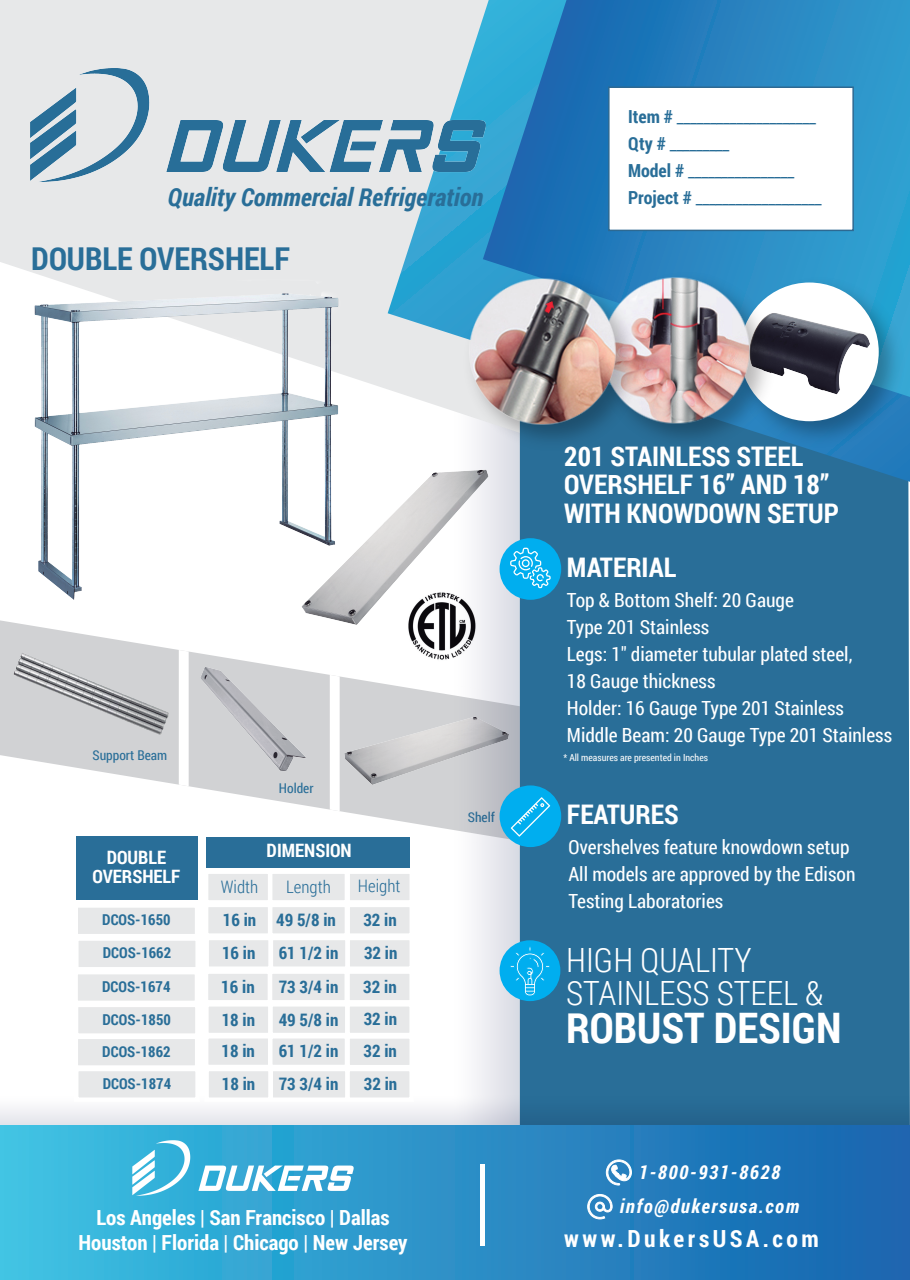
<style>
.page{position:relative;width:910px;height:1280px;background:#fff}
.page>*{position:absolute;margin:0;border:0;box-sizing:border-box;transform-origin:0 0}
.t1{font:700 42px "Roboto Condensed";color:#fff}
.t2{font:300 33.45px/32.5px "Roboto Condensed";color:#fff}
.t3{font:700 31.5px "Roboto Condensed";color:#296e98}
.t4{font:700 27px/28.5px "Roboto Condensed";color:#fff}
.t5{font:italic 700 24.9px "Roboto Condensed";color:#296e98}
.t6{font:700 23.55px "Roboto Condensed";letter-spacing:.15em;color:#fff}
.t7{font:700 20.85px/24.9px "Roboto Condensed";color:#fff;text-align:center}
.t8{font:19.5px/27px "Roboto Condensed";color:#fff}
.t9{font:italic 700 19.2px/33.9px "Roboto Condensed";letter-spacing:.08em;color:#fff;text-align:center}
.t10{font:700 18.45px/19.5px "Roboto Condensed";color:#fff;text-align:center}
.t11{font:18px/27px "Roboto Condensed";color:#296e98}
.t12{font:700 17.25px "Roboto Condensed";color:#296e98}
.t13{font:300 17.25px "Roboto Condensed";color:#296e98}
.t14{font:700 15px "Roboto Condensed";color:#296e98}
.t15{font:13.5px "Roboto Condensed";color:#296e98}
.t16{font:9.75px "Roboto Condensed";color:#fbfbfb}
.s1{font-weight:700}
</style>
<div class="page">
<svg style="left:0;top:620px;width:452px;height:221px"></svg>
<svg style="left:179px;top:650px;width:161px;height:161px"></svg>
<img style="left:342px;top:715px;width:110px;height:72px">
<img style="left:11px;top:651px;width:161px;height:87px">
<img style="left:197px;top:664px;width:112px;height:110px">
<img style="left:391px;top:628px;width:61px;height:46px">
<svg style="left:452px;top:482px;width:68px;height:613px"></svg>
<div style="left:0;top:0;width:388px;height:389px;background:#e7e8e9"></div>
<img style="left:12px;top:280px;width:349px;height:320px">
<div style="left:520px;top:482px;width:390px;height:613px;background:#296e98"></div>
<svg style="left:388px;top:0;width:522px;height:482px"></svg>
<svg style="left:483px;top:0;width:427px;height:270px"></svg>
<svg style="left:0;top:1095px;width:910px;height:31px"></svg>
<div style="left:0;top:1126px;width:910px;height:154px;background:linear-gradient(to right,#3dc1e3,#1862ae)"></div>
<hr style="left:481px;top:1163px;width:4px;height:82px;background:#fff">
<svg style="left:606px;top:1159px;width:26px;height:26px"></svg>
<svg style="left:587px;top:1194px;width:26px;height:26px"></svg>
<img style="left:126px;top:1131px;width:234px;height:74px">
<div style="left:608px;top:86px;width:246px;height:145px;background:#fff;border:2px solid #2d6992"></div>
<div style="left:76px;top:837px;width:122px;height:63px;background:#296e98"></div>
<div style="left:206px;top:837px;width:203px;height:30px;background:#296e98"></div>
<div style="left:73px;top:903px;width:126px;height:35px;background:#e7e8e9;border:4px solid #fff"></div>
<div style="left:204px;top:903px;width:68px;height:35px;background:#e7e8e9;border:4px solid #fff"></div>
<div style="left:268px;top:903px;width:81px;height:35px;background:#e7e8e9;border:4px solid #fff"></div>
<div style="left:345px;top:903px;width:69px;height:35px;background:#e7e8e9;border:4px solid #fff"></div>
<div style="left:204px;top:869px;width:68px;height:36px;background:#e7e8e9;border:4px solid #fff"></div>
<div style="left:268px;top:869px;width:81px;height:36px;background:#e7e8e9;border:4px solid #fff"></div>
<div style="left:345px;top:869px;width:69px;height:36px;background:#e7e8e9;border:4px solid #fff"></div>
<div style="left:74px;top:936px;width:126px;height:35px;background:#e7e8e9;border:4px solid #fff"></div>
<div style="left:204px;top:936px;width:69px;height:35px;background:#e7e8e9;border:4px solid #fff"></div>
<div style="left:269px;top:936px;width:81px;height:35px;background:#e7e8e9;border:4px solid #fff"></div>
<div style="left:345px;top:936px;width:69px;height:35px;background:#e7e8e9;border:4px solid #fff"></div>
<div style="left:73px;top:970px;width:126px;height:35px;background:#e7e8e9;border:4px solid #fff"></div>
<div style="left:204px;top:969px;width:68px;height:35px;background:#e7e8e9;border:4px solid #fff"></div>
<div style="left:268px;top:969px;width:81px;height:35px;background:#e7e8e9;border:4px solid #fff"></div>
<div style="left:345px;top:969px;width:69px;height:35px;background:#e7e8e9;border:4px solid #fff"></div>
<div style="left:74px;top:1003px;width:126px;height:35px;background:#e7e8e9;border:4px solid #fff"></div>
<div style="left:204px;top:1002px;width:69px;height:35px;background:#e7e8e9;border:4px solid #fff"></div>
<div style="left:268px;top:1002px;width:81px;height:35px;background:#e7e8e9;border:4px solid #fff"></div>
<div style="left:345px;top:1002px;width:69px;height:35px;background:#e7e8e9;border:4px solid #fff"></div>
<div style="left:74px;top:1034px;width:125px;height:36px;background:#e7e8e9;border:4px solid #fff"></div>
<div style="left:204px;top:1034px;width:68px;height:35px;background:#e7e8e9;border:4px solid #fff"></div>
<div style="left:268px;top:1034px;width:81px;height:35px;background:#e7e8e9;border:4px solid #fff"></div>
<div style="left:345px;top:1034px;width:69px;height:35px;background:#e7e8e9;border:4px solid #fff"></div>
<div style="left:74px;top:1067px;width:126px;height:35px;background:#e7e8e9;border:4px solid #fff"></div>
<div style="left:204px;top:1067px;width:69px;height:35px;background:#e7e8e9;border:4px solid #fff"></div>
<div style="left:269px;top:1067px;width:81px;height:35px;background:#e7e8e9;border:4px solid #fff"></div>
<div style="left:345px;top:1067px;width:69px;height:35px;background:#e7e8e9;border:4px solid #fff"></div>
<div style="left:500px;top:538px;width:61px;height:62px;background:#00aeef;border-radius:50%"></div>
<svg style="left:510px;top:548px;width:41px;height:40px"></svg>
<div style="left:500px;top:940px;width:60px;height:61px;background:#00aeef;border-radius:50%"></div>
<svg style="left:510px;top:946px;width:40px;height:50px"></svg>
<div style="left:500px;top:785px;width:61px;height:62px;background:#00aeef;border-radius:50%"></div>
<svg style="left:511px;top:797px;width:39px;height:40px"></svg>
<img style="left:16px;top:48px;width:484px;height:154px">
<img style="left:782px;top:270px;width:128px;height:184px">
<div style="left:740px;top:282px;width:139px;height:139px;background:#fff;border-radius:50%"></div>
<img style="left:782px;top:312px;width:89px;height:83px">
<img style="left:591px;top:265px;width:191px;height:191px">
<img style="left:649px;top:270px;width:111px;height:160px">
<img style="left:457px;top:267px;width:192px;height:190px">
<img style="left:460px;top:274px;width:164px;height:156px">
<img style="left:298px;top:466px;width:194px;height:162px">
<p class="t5" style="left:168px;top:180px;width:317px">Quality Commercial Refrigeration</p>
<h3 class="t3" style="left:31px;top:237px;width:260px">DOUBLE OVERSHELF</h3>
<p class="t11" style="left:628px;top:102px;width:195px"><span class="s1">Item #</span> _____________________<br><span class="s1">Qty #</span> _________<br><span class="s1">Model #</span> ________________<br><span class="s1">Project #</span> ___________________</p>
<p class="t15" style="left:93px;top:745px;width:76px">Support Beam</p>
<p class="t10" style="left:92px;top:847px;width:89px">DOUBLE<br>OVERSHELF</p>
<p class="t15" style="left:279px;top:779px;width:36px">Holder</p>
<p class="t10" style="left:267px;top:840px;width:87px">DIMENSION</p>
<p class="t13" style="left:221px;top:874px;width:39px">Width</p>
<p class="t13" style="left:286px;top:874px;width:46px">Length</p>
<p class="t13" style="left:358px;top:874px;width:44px">Height</p>
<p class="t14" style="left:102px;top:909px;width:70px">DCOS-1650</p>
<p class="t12" style="left:223px;top:908px;width:115px">16 in 49 5/8 in</p>
<p class="t12" style="left:363px;top:907px;width:35px">32 in</p>
<p class="t14" style="left:103px;top:942px;width:70px">DCOS-1662</p>
<p class="t12" style="left:222px;top:941px;width:35px">16 in</p>
<p class="t12" style="left:279px;top:941px;width:61px">61 1/2 in</p>
<p class="t12" style="left:364px;top:940px;width:35px">32 in</p>
<p class="t14" style="left:102px;top:976px;width:70px">DCOS-1674</p>
<p class="t12" style="left:221px;top:974px;width:35px">16 in</p>
<p class="t12" style="left:279px;top:974px;width:61px">73 3/4 in</p>
<p class="t12" style="left:363px;top:974px;width:35px">32 in</p>
<p class="t14" style="left:103px;top:1009px;width:70px">DCOS-1850</p>
<p class="t12" style="left:222px;top:1007px;width:35px">18 in</p>
<p class="t12" style="left:279px;top:1007px;width:61px">49 5/8 in</p>
<p class="t12" style="left:364px;top:1007px;width:35px">32 in</p>
<p class="t14" style="left:102px;top:1041px;width:70px">DCOS-1862</p>
<p class="t12" style="left:222px;top:1039px;width:35px">18 in</p>
<p class="t12" style="left:279px;top:1039px;width:61px">61 1/2 in</p>
<p class="t12" style="left:363px;top:1039px;width:35px">32 in</p>
<p class="t14" style="left:103px;top:1073px;width:70px">DCOS-1874</p>
<p class="t12" style="left:222px;top:1072px;width:35px">18 in</p>
<p class="t12" style="left:279px;top:1072px;width:61px">73 3/4 in</p>
<p class="t12" style="left:364px;top:1072px;width:35px">32 in</p>
<p class="t7" style="left:79px;top:1204px;width:330px">Los Angeles | San Francisco | Dallas<br>Houston | Florida | Chicago | New Jersey</p>
<p class="t15" style="left:468px;top:808px;width:29px">Shelf</p>
<h3 class="t4" style="left:564px;top:441px;width:276px">201 STAINLESS STEEL<br>OVERSHELF 16” AND 18”<br>WITH KNOWDOWN SETUP</h3>
<h3 class="t4" style="left:567px;top:552px;width:111px">MATERIAL</h3>
<p class="t8" style="left:567px;top:585px;width:327px">Top &amp; Bottom Shelf: 20 Gauge<br>Type 201 Stainless<br>Legs: 1" diameter tubular plated steel,<br>18 Gauge thickness<br>Holder: 16 Gauge Type 201 Stainless<br>Middle Beam: 20 Gauge Type 201 Stainless</p>
<p class="t16" style="left:563px;top:751px;width:146px">* All measures are presented in Inches</p>
<h3 class="t4" style="left:567px;top:799px;width:113px">FEATURES</h3>
<p class="t8" style="left:568px;top:833px;width:289px">Overshelves feature knowdown setup<br>All models are approved by the Edison<br>Testing Laboratories</p>
<h2 class="t2" style="left:566px;top:943px;width:259px">HIGH QUALITY<br>STAINLESS STEEL &amp;</h2>
<h1 class="t1" style="left:566px;top:998px;width:277px">ROBUST DESIGN</h1>
<p class="t9" style="left:620px;top:1155px;width:181px">1-800-931-8628 info@dukersusa.com</p>
<p class="t6" style="left:564px;top:1222px;width:256px">www.DukersUSA.com</p>
</div>
